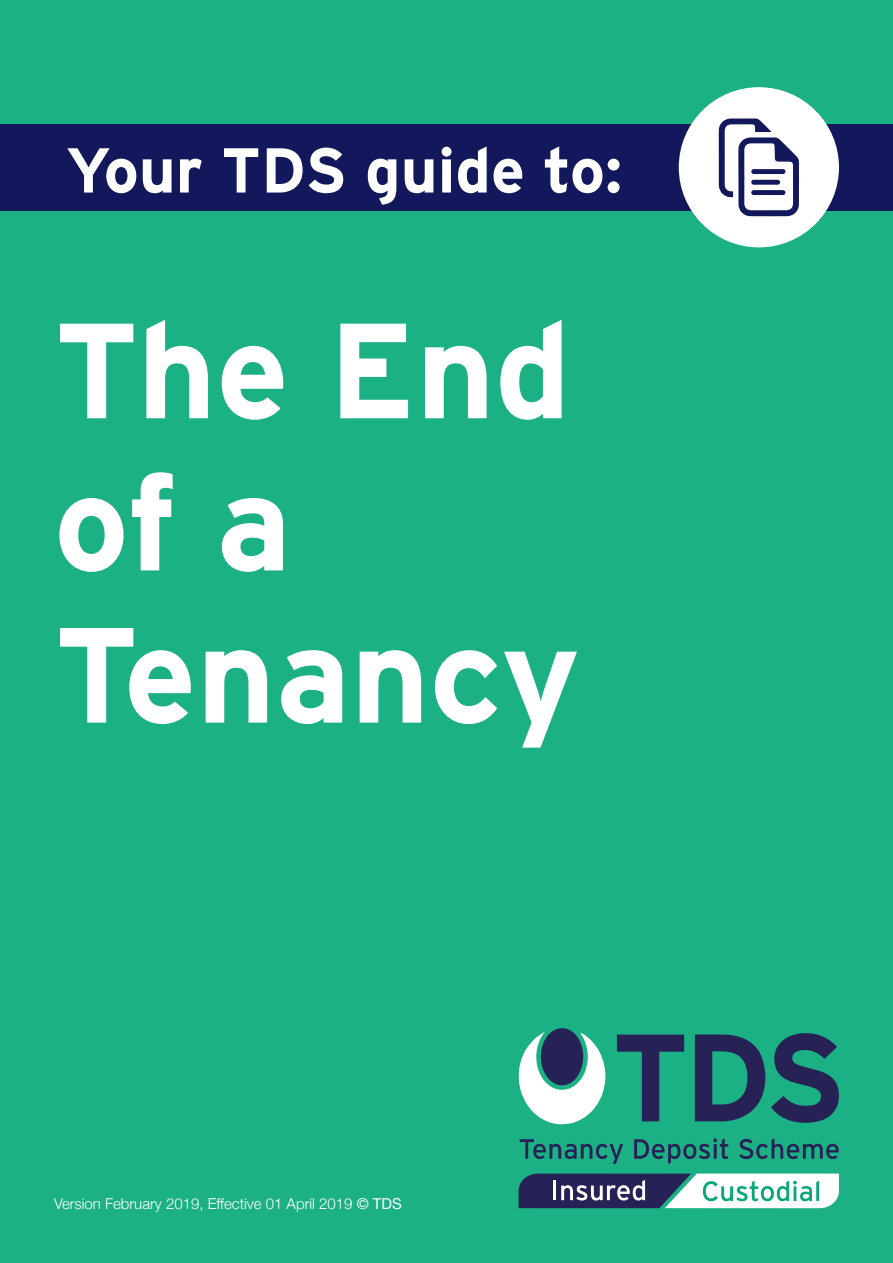
<style>
.page{position:relative;width:893px;height:1263px;background:#1cb085}
.page>*{position:absolute;margin:0;border:0;box-sizing:border-box;transform-origin:0 0}
.t1{font:700 135.15px/152.1px "Interstate";color:#fff}
.t2{font:700 63.15px "Interstate";color:#fff}
.t3{font:300 15px "Helvetica Neue";color:#fff}
.s1{font-weight:400}
</style>
<div class="page">
<svg style="left:519px;top:1028px;width:86px;height:96px"></svg>
<svg style="left:695px;top:1033px;width:144px;height:90px"></svg>
<svg style="left:617px;top:1034px;width:67px;height:87px"></svg>
<svg style="left:520px;top:1139px;width:103px;height:25px"></svg>
<svg style="left:634px;top:1138px;width:94px;height:26px"></svg>
<svg style="left:739px;top:1138px;width:100px;height:21px"></svg>
<svg style="left:518px;top:1173px;width:321px;height:35px;background:#8798a8"></svg>
<div style="left:0;top:124px;width:893px;height:86px;background:#12185b"></div>
<div style="left:679px;top:87px;width:160px;height:160px;background:#fff;border-radius:50%"></div>
<svg style="left:719px;top:118px;width:80px;height:98px"></svg>
<div style="left:751px;top:169px;width:34px;height:5px;background:#12185b;border-radius:2px"></div>
<div style="left:751px;top:180px;width:29px;height:5px;background:#12185b;border-radius:2px"></div>
<div style="left:751px;top:190px;width:34px;height:5px;background:#12185b;border-radius:2px"></div>
<h2 class="t2" style="left:66px;top:135px;width:558px">Your TDS guide to:</h2>
<h1 class="t1" style="left:54px;top:294px;width:528px">The End of a<br>Tenancy</h1>
<p class="t3" style="left:54px;top:1191px;width:349px">Version February 2019, Effective 01 April 2019 <span class="s1">© TDS</span></p>
</div>
